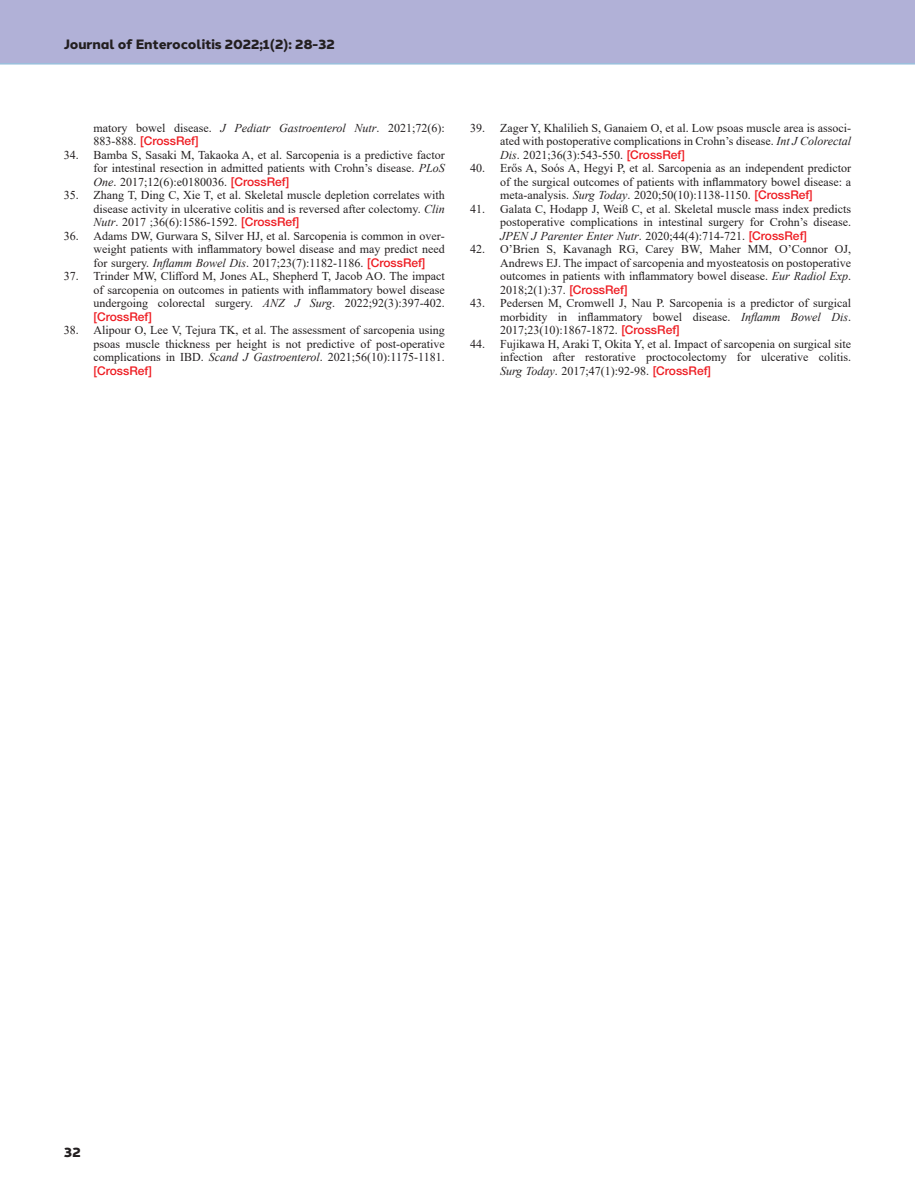
<style>
.page{position:relative;width:915px;height:1191px;background:#fff}
.page>*{position:absolute;margin:0;border:0;box-sizing:border-box;transform-origin:0 0}
.t1{font:800 13.5px "Halcom";letter-spacing:-.01em;color:#231f20}
.t2{font:12px/13.5px "Times New Roman";color:#231f20;text-align:justify}
.t3{font:500 12px "Helvetica Neue LT Std";color:#ee1d23}
.s1{font-style:italic}
.s2{font-family:"Times New Roman";font-weight:400;color:#231f20}
.s3{font-family:"Helvetica Neue LT Std";font-weight:500;color:#ee1d23}
</style>
<div class="page">
<div style="left:0;top:0;width:914px;height:65px;background:#b1b1d7"></div>
<p class="t1" style="left:64px;top:33px;width:272px">Journal of Enterocolitis 2022;1(2): 28-32</p>
<p class="t2" style="left:94px;top:121px;width:352px">matory bowel disease. <span class="s1">J Pediatr Gastroenterol Nutr</span>. 2021;72(6):</p>
<p class="t3" style="left:94px;top:134px;width:106px"><span class="s2">883-888.</span> [CrossRef]</p>
<p class="t2" style="left:94px;top:148px;width:352px;text-indent:-30px">34. Bamba S, Sasaki M, Takaoka A, et al. Sarcopenia is a predictive factor for intestinal resection in admitted patients with Crohn’s disease. <span class="s1">PLoS One</span>. 2017;12(6):e0180036. <span class="s3">[CrossRef]</span></p>
<p class="t2" style="left:94px;top:188px;width:352px;text-indent:-30px">35. Zhang T, Ding C, Xie T, et al. Skeletal muscle depletion correlates with disease activity in ulcerative colitis and is reversed after colectomy. <span class="s1">Clin Nutr</span>. 2017 ;36(6):1586-1592. <span class="s3">[CrossRef]</span></p>
<p class="t2" style="left:94px;top:229px;width:352px;text-indent:-30px">36. Adams DW, Gurwara S, Silver HJ, et al. Sarcopenia is common in over&shy;weight patients with inflammatory bowel disease and may predict need for surgery. <span class="s1">Inflamm Bowel Dis</span>. 2017;23(7):1182-1186. <span class="s3">[CrossRef]</span></p>
<p class="t2" style="left:94px;top:269px;width:352px;text-indent:-30px">37. Trinder MW, Clifford M, Jones AL, Shepherd T, Jacob AO. The impact of sarcopenia on outcomes in patients with inflammatory bowel disease undergoing colorectal surgery. <span class="s1">ANZ J Surg</span>. 2022;92(3):397-402.</p>
<p class="t3" style="left:94px;top:309px;width:60px">[CrossRef]</p>
<p class="t2" style="left:94px;top:323px;width:352px;text-indent:-30px">38. Alipour O, Lee V, Tejura TK, et al. The assessment of sarcopenia using psoas muscle thickness per height is not predictive of post-operative complications in IBD. <span class="s1">Scand J Gastroenterol</span>. 2021;56(10):1175-1181.</p>
<p class="t3" style="left:94px;top:363px;width:60px">[CrossRef]</p>
<p class="t2" style="left:500px;top:121px;width:352px;text-indent:-30px">39. Zager Y, Khalilieh S, Ganaiem O, et al. Low psoas muscle area is associ&shy;ated with postoperative complications in Crohn’s disease. <span class="s1">Int J Colorectal Dis</span>. 2021;36(3):543-550. <span class="s3">[CrossRef]</span></p>
<p class="t2" style="left:500px;top:161px;width:352px;text-indent:-30px">40. Erős A, Soós A, Hegyi P, et al. Sarcopenia as an independent predictor of the surgical outcomes of patients with inflammatory bowel disease: a meta-analysis. <span class="s1">Surg Today</span>. 2020;50(10):1138-1150. <span class="s3">[CrossRef]</span></p>
<p class="t2" style="left:500px;top:202px;width:352px;text-indent:-30px">41. Galata C, Hodapp J, Weiß C, et al. Skeletal muscle mass index predicts postoperative complications in intestinal surgery for Crohn’s disease.<br><span class="s1">JPEN J Parenter Enter Nutr</span>. 2020;44(4):714-721. <span class="s3">[CrossRef]</span></p>
<p class="t2" style="left:500px;top:242px;width:352px;text-indent:-30px">42. O’Brien S, Kavanagh RG, Carey BW, Maher MM, O’Connor OJ, Andrews EJ. The impact of sarcopenia and myosteatosis on postoperative outcomes in patients with inflammatory bowel disease. <span class="s1">Eur Radiol Exp</span>.<br>2018;2(1):37. <span class="s3">[CrossRef]</span></p>
<p class="t2" style="left:500px;top:296px;width:352px;text-indent:-30px">43. Pedersen M, Cromwell J, Nau P. Sarcopenia is a predictor of surgical morbidity in inflammatory bowel disease. <span class="s1">Inflamm Bowel Dis</span>.<br>2017;23(10):1867-1872. <span class="s3">[CrossRef]</span></p>
<p class="t2" style="left:500px;top:337px;width:352px;text-indent:-30px">44. Fujikawa H, Araki T, Okita Y, et al. Impact of sarcopenia on surgical site infection after restorative proctocolectomy for ulcerative colitis.<br><span class="s1">Surg Today</span>. 2017;47(1):92-98. <span class="s3">[CrossRef]</span></p>
<p class="t1" style="left:64px;top:1141px;width:18px">32</p>
</div>
